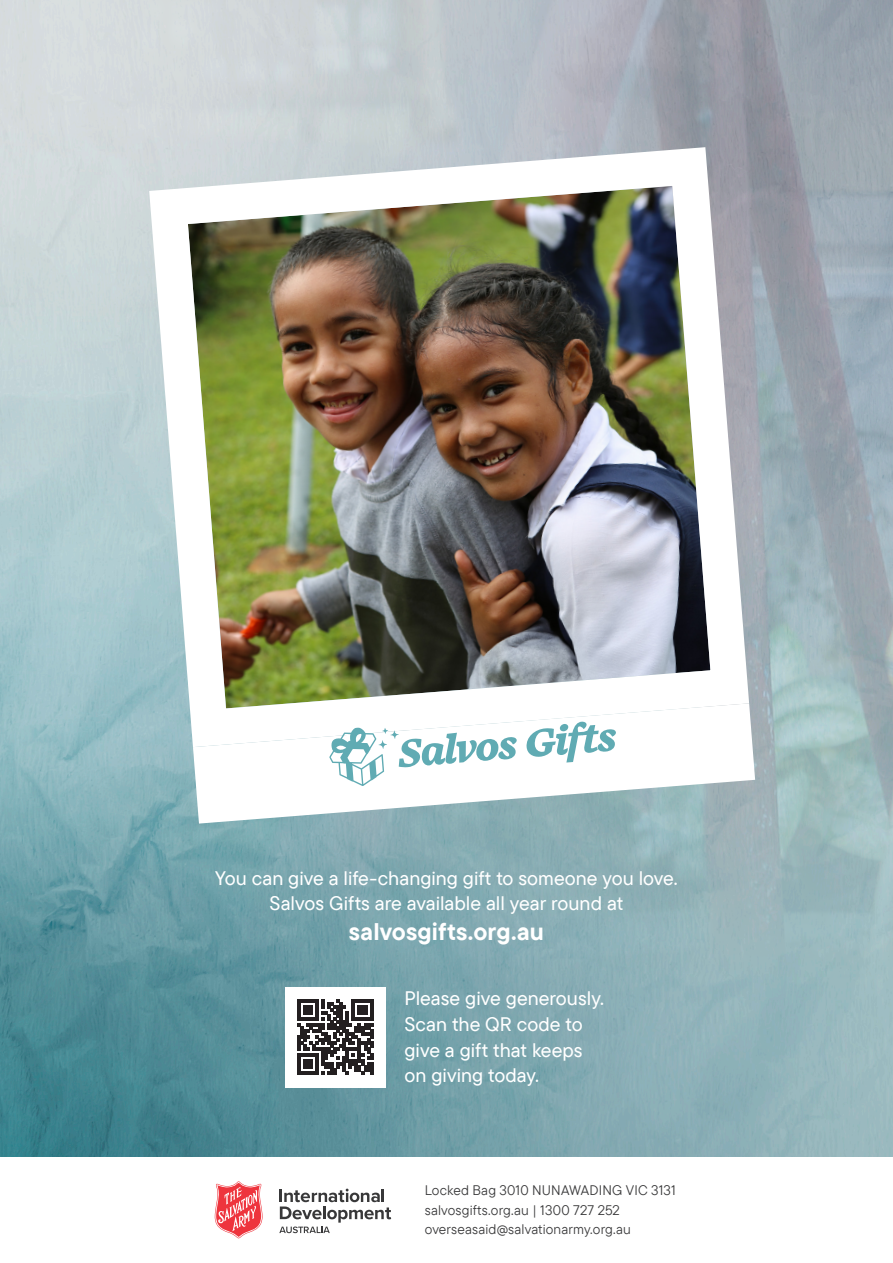
<style>
.page{position:relative;width:893px;height:1263px;background:#fff}
.page>*{position:absolute;margin:0;border:0;box-sizing:border-box;transform-origin:0 0}
.Body{font:700 24px "TT Commons Pro";letter-spacing:.005em;color:#fff}
.Body-2{font:500 19.5px/25.7px "TT Commons Pro";color:#fff;text-align:center}
.Body-3{font:13.8px/19.4px "TT Commons Pro";letter-spacing:.01em;color:#383839}
</style>
<div class="page">
<img style="left:0;top:0;width:893px;height:1157px">
<div style="left:285px;top:987px;width:100px;height:100px;background:#fff"></div>
<svg style="left:297px;top:999px;width:76px;height:76px"></svg>
<svg style="left:279px;top:1188px;width:112px;height:45px"></svg>
<svg style="left:215px;top:1181px;width:48px;height:57px"></svg>
<img style="left:130px;top:128px;width:638px;height:638px">
<svg style="left:193px;top:703px;width:562px;height:120px"></svg>
<svg style="left:526px;top:721px;width:90px;height:41px"></svg>
<svg style="left:329px;top:727px;width:188px;height:59px"></svg>
<p class="Body-2" style="left:215px;top:865px;width:464px">You can give a life-changing gift to someone you love.<br>Salvos Gifts are available all year round at</p>
<p class="Body" style="left:349px;top:914px;width:197px">salvosgifts.org.au</p>
<p class="Body-2" style="left:404px;top:986px;width:201px;text-align:left">Please give generously.<br>Scan the QR code to give a gift that keeps on giving today.</p>
<p class="Body-3" style="left:425px;top:1181px;width:253px">Locked Bag 3010 NUNAWADING VIC 3131</p>
<p class="Body-3" style="left:425px;top:1200px;width:208px">salvosgifts.org.au | 1300 727 252 overseasaid@salvationarmy.org.au</p>
</div>
